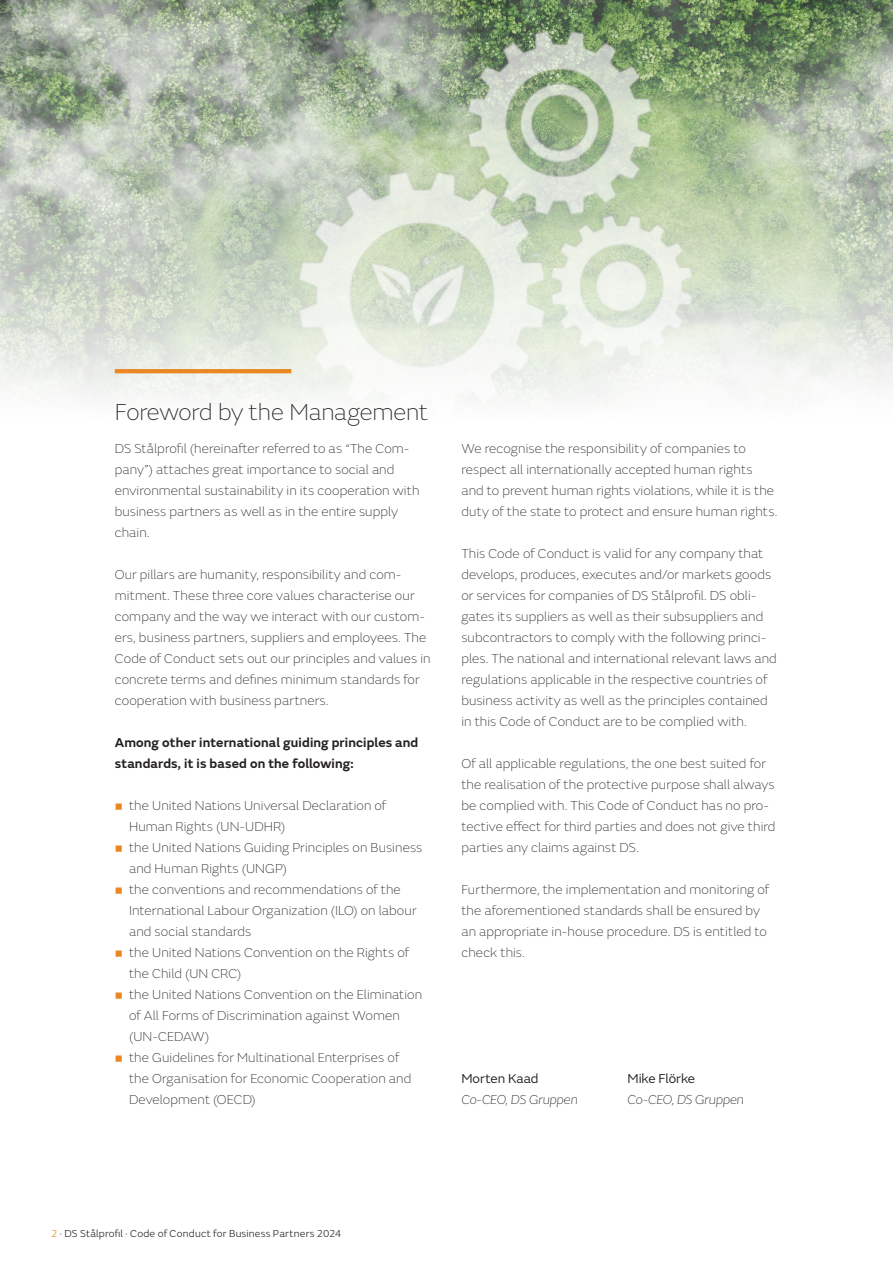
<style>
.page{position:relative;width:893px;height:1263px;background:#fff}
.page>*{position:absolute;margin:0;border:0;box-sizing:border-box;transform-origin:0 0}
.DSP_Brochure_Mellemrubrik{font:100 24px "FS Emeric";letter-spacing:-.01em;color:#231f20}
.DSP_Brochure_Brødtekst{font:100 13.5px/21px "FS Emeric";letter-spacing:.005em;color:#231f20}
.DSP_Brochure_Brødtekst-2{font:600 13.5px/21px "FS Emeric";letter-spacing:.01em;color:#231f20}
.DSP_Brochure_Brødtekst-3{font:italic 100 13.5px "FS Emeric";letter-spacing:-.005em;color:#231f20}
.DSP_Brochure_Brødtekst-4{font:13.5px "FS Emeric";letter-spacing:-.005em;color:#231f20}
.t1{font:300 10.5px "FS Emeric";letter-spacing:.02em;color:#231f20}
.s1{font-family:"Work Sans";font-weight:300;color:#eb8723}
.s2{color:#eb8723}
</style>
<div class="page">
<img style="left:0;top:0;width:893px;height:400px">
<svg style="left:115px;top:369px;width:176px;height:4px"></svg>
<p class="DSP_Brochure_Mellemrubrik" style="left:115px;top:397px;width:315px">Foreword by the Management</p>
<p class="DSP_Brochure_Brødtekst" style="left:115px;top:437px;width:306px">DS Stålprofil (hereinafter referred to as “The Com&shy;pany”) attaches great importance to social and environmental sustainability in its cooperation with business partners as well as in the entire supply chain.</p>
<p class="DSP_Brochure_Brødtekst" style="left:115px;top:563px;width:317px">Our pillars are humanity, responsibility and com&shy;mitment. These three core values characterise our company and the way we interact with our custom&shy;ers, business partners, suppliers and employees. The Code of Conduct sets out our principles and values in concrete terms and defines minimum standards for cooperation with business partners.</p>
<p class="DSP_Brochure_Brødtekst-2" style="left:115px;top:731px;width:305px">Among other international guiding principles and standards, it is based on the following:</p>
<p class="DSP_Brochure_Brødtekst" style="left:129px;top:794px;width:259px;text-indent:-14px"><span class="s1">▪</span> the United Nations Universal Declaration of<br>Human Rights (UN-UDHR)</p>
<p class="DSP_Brochure_Brødtekst" style="left:129px;top:836px;width:295px;text-indent:-14px"><span class="s1">▪</span> the United Nations Guiding Principles on Business and Human Rights (UNGP)</p>
<p class="DSP_Brochure_Brødtekst" style="left:129px;top:878px;width:289px;text-indent:-14px"><span class="s1">▪</span> the conventions and recommendations of the<br>International Labour Organization (ILO) on labour and social standards</p>
<p class="DSP_Brochure_Brødtekst" style="left:129px;top:941px;width:282px;text-indent:-14px"><span class="s1">▪</span> the United Nations Convention on the Rights of the Child (UN CRC)</p>
<p class="DSP_Brochure_Brødtekst" style="left:129px;top:983px;width:295px;text-indent:-14px"><span class="s1">▪</span> the United Nations Convention on the Elimination of All Forms of Discrimination against Women (UN-CEDAW)</p>
<p class="DSP_Brochure_Brødtekst" style="left:129px;top:1046px;width:284px;text-indent:-14px"><span class="s1">▪</span> the Guidelines for Multinational Enterprises of the Organisation for Economic Cooperation and<br>Development (OECD)</p>
<p class="DSP_Brochure_Brødtekst" style="left:461px;top:437px;width:318px">We recognise the responsibility of companies to respect all internationally accepted human rights and to prevent human rights violations, while it is the duty of the state to protect and ensure human rights.</p>
<p class="DSP_Brochure_Brødtekst" style="left:461px;top:542px;width:317px">This Code of Conduct is valid for any company that develops, produces, executes and/or markets goods or services for companies of DS Stålprofil. DS obli&shy;gates its suppliers as well as their subsuppliers and subcontractors to comply with the following princi&shy;ples. The national and international relevant laws and regulations applicable in the respective countries of business activity as well as the principles contained in this Code of Conduct are to be complied with.</p>
<p class="DSP_Brochure_Brødtekst" style="left:461px;top:752px;width:316px">Of all applicable regulations, the one best suited for the realisation of the protective purpose shall always be complied with. This Code of Conduct has no pro&shy;tective effect for third parties and does not give third parties any claims against DS.</p>
<p class="DSP_Brochure_Brødtekst" style="left:461px;top:878px;width:309px">Furthermore, the implementation and monitoring of the aforementioned standards shall be ensured by an appropriate in-house procedure. DS is entitled to check this.</p>
<p class="DSP_Brochure_Brødtekst-4" style="left:461px;top:1069px;width:79px">Morten Kaad</p>
<p class="DSP_Brochure_Brødtekst-3" style="left:461px;top:1090px;width:118px">Co-CEO, DS Gruppen</p>
<p class="DSP_Brochure_Brødtekst-4" style="left:627px;top:1069px;width:69px">Mike Flörke</p>
<p class="DSP_Brochure_Brødtekst-3" style="left:627px;top:1090px;width:118px">Co-CEO, DS Gruppen</p>
<p class="t1" style="left:51px;top:1227px;width:292px"><span class="s2">2</span> · DS Stålprofil · Code of Conduct for Business Partners 2024</p>
</div>
